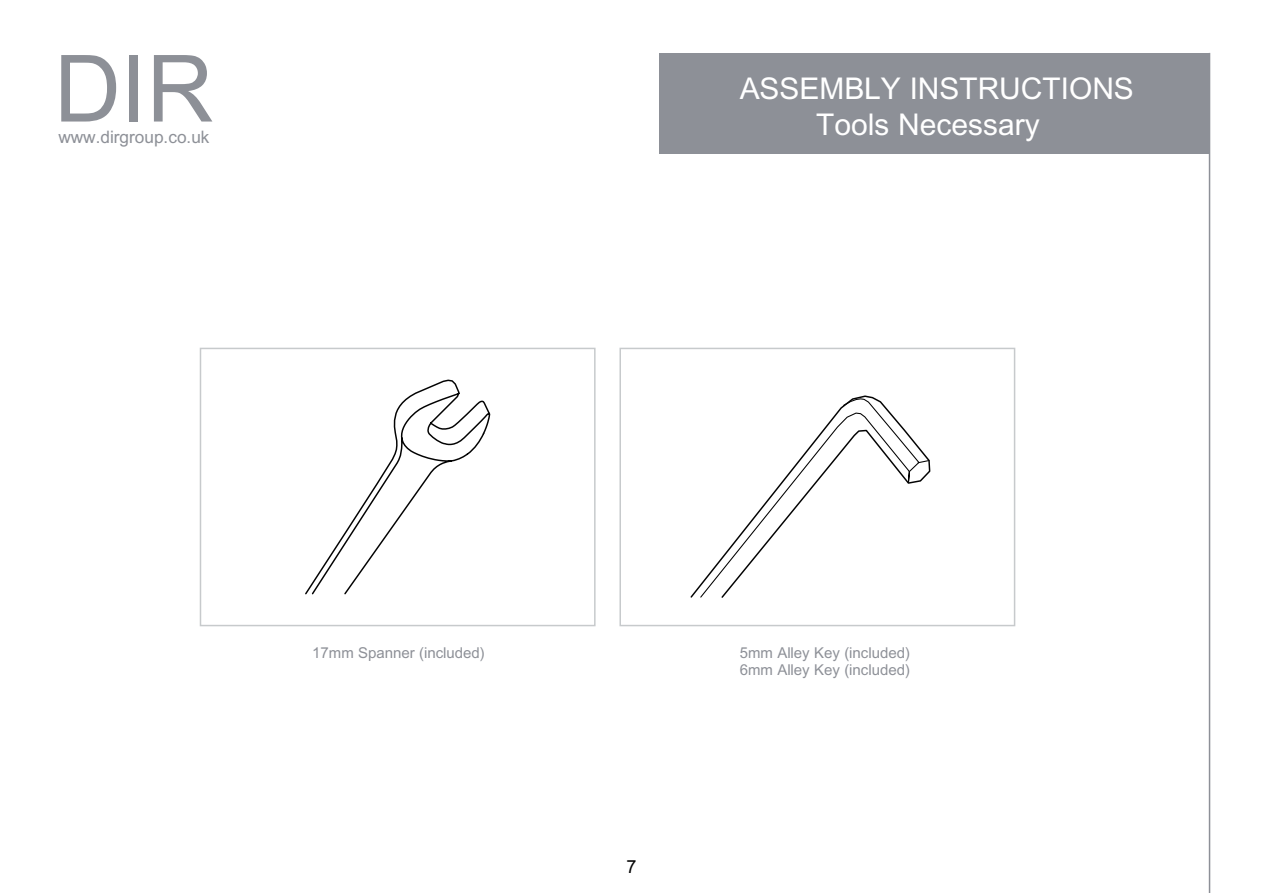
<style>
.page{position:relative;width:1263px;height:893px;background:#fff}
.page>*{position:absolute;margin:0;border:0;box-sizing:border-box;transform-origin:0 0}
.t1{font:93px "+Arial";color:#8d9097}
.t2{font:30px/36px "+Arial";color:#fff;text-align:center}
.t3{font:18px "+Arial";color:#030303}
.t4{font:17.25px "+Arial";color:#8d9097}
.t5{font:15px/17.5px "+Arial";color:#8d9097}
</style>
<div class="page">
<div style="left:660px;top:53px;width:550px;height:101px;background:#8d9097"></div>
<hr style="left:1209px;top:53px;width:1px;height:840px;background:#8d9097">
<div style="left:619px;top:348px;width:396px;height:278px;border:2px solid #c7cacc"></div>
<svg style="left:305px;top:379px;width:186px;height:216px"></svg>
<div style="left:200px;top:348px;width:396px;height:278px;border:2px solid #c7cacc"></div>
<svg style="left:699px;top:398px;width:231px;height:200px"></svg>
<h1 class="t1" style="left:54px;top:25px;width:161px">DIR</h1>
<p class="t4" style="left:59px;top:125px;width:153px">www.dirgroup.co.uk</p>
<h2 class="t2" style="left:740px;top:72px;width:396px">ASSEMBLY INSTRUCTIONS<br>Tools Necessary</h2>
<p class="t5" style="left:312px;top:644px;width:174px">17mm Spanner (included)</p>
<p class="t3" style="left:626px;top:854px;width:11px">7</p>
<p class="t5" style="left:740px;top:644px;width:172px">5mm Alley Key (included)<br>6mm Alley Key (included)</p>
</div>
